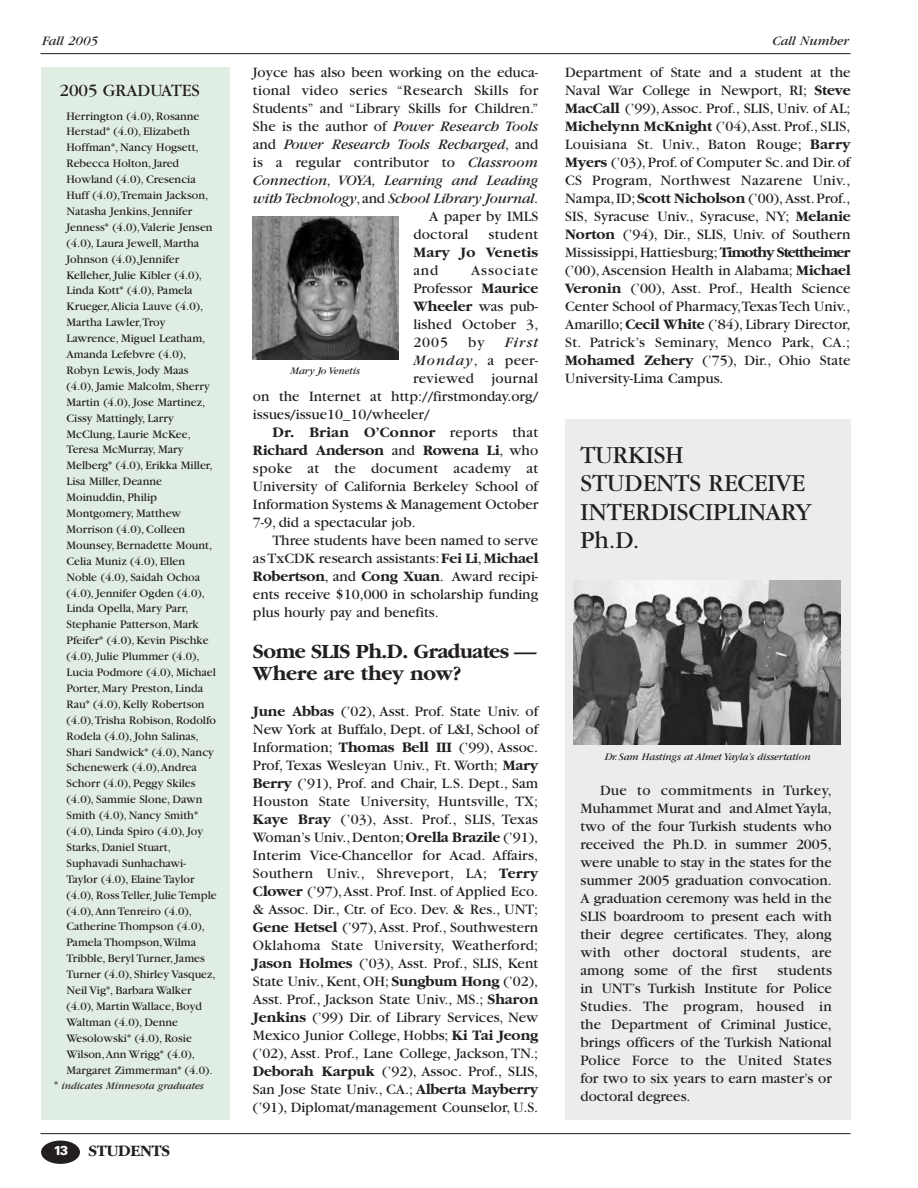
<style>
.page{position:relative;width:918px;height:1188px;background:#fff}
.page>*{position:absolute;margin:0;border:0;box-sizing:border-box;transform-origin:0 0}
.t1{font:25.5px/28.5px "Garamond";color:#231f20}
.t2{font:700 21px/22.5px "Garamond";letter-spacing:-.025em;color:#231f20}
.t3{font:18px "Garamond";color:#231f20}
.t4{font:700 16.5px "Garamond";letter-spacing:-.01em;color:#231f20}
.t5{font:15px/18px "Garamond";color:#231f20;text-align:justify}
.t6{font:italic 15px "Garamond";letter-spacing:-.01em;color:#231f20}
.t7{font:700 15px/18px "Garamond";letter-spacing:-.01em;color:#231f20;text-align:justify}
.t8{font:15px "Garamond";letter-spacing:.02em;color:#231f20}
.t9{font:700 15px "Garamond";letter-spacing:.01em;color:#231f20}
.t10{font:italic 13.5px "Garamond";color:#231f20}
.t11{font:13.5px "Univers Black DTC";color:#fff}
.t12{font:12px/15.9px "Garamond";color:#231f20}
.t13{font:italic 10.5px "Garamond";letter-spacing:-.01em;color:#231f20}
.s1{font-style:normal;font-size:12px}
.s2{font-style:normal}
.s3{font-style:italic}
.s4{font-weight:400}
.s5{font-weight:700}
</style>
<div class="page">
<hr style="left:40px;top:53px;width:810px;height:1px;background:#231f20">
<hr style="left:40px;top:1133px;width:810px;height:1px;background:#231f20">
<div style="left:41px;top:1141px;width:39px;height:23px;background:#231f20;border-radius:50%"></div>
<div style="left:41px;top:67px;width:189px;height:1053px;background:#e0ede2"></div>
<div style="left:565px;top:420px;width:285px;height:700px;background:#ececee"></div>
<img style="left:574px;top:581px;width:266px;height:163px">
<img style="left:252px;top:216px;width:146px;height:143px">
<p class="t10" style="left:42px;top:36px;width:58px">Fall 2005</p>
<p class="t3" style="left:59px;top:84px;width:142px">2005 GRADUATES</p>
<p class="t12" style="left:67px;top:109px;width:152px">Herrington (4.0), Rosanne<br>Herstad* (4.0), Elizabeth<br>Hoffman*, Nancy Hogsett,<br>Rebecca Holton, Jared<br>Howland (4.0), Cresencia<br>Huff (4.0),Tremain Jackson,<br>Natasha Jenkins, Jennifer<br>Jenness* (4.0),Valerie Jensen (4.0), Laura Jewell, Martha<br>Johnson (4.0),Jennifer<br>Kelleher, Julie Kibler (4.0),<br>Linda Kott* (4.0), Pamela<br>Krueger,Alicia Lauve (4.0),<br>Martha Lawler,Troy<br>Lawrence, Miguel Leatham,<br>Amanda Lefebvre (4.0),<br>Robyn Lewis, Jody Maas (4.0), Jamie Malcolm, Sherry<br>Martin (4.0), Jose Martinez,<br>Cissy Mattingly, Larry<br>McClung, Laurie McKee,<br>Teresa McMurray, Mary<br>Melberg* (4.0), Erikka Miller,<br>Lisa Miller, Deanne<br>Moinuddin, Philip<br>Montgomery, Matthew<br>Morrison (4.0), Colleen<br>Mounsey, Bernadette Mount,<br>Celia Muniz (4.0), Ellen<br>Noble (4.0), Saidah Ochoa (4.0), Jennifer Ogden (4.0),<br>Linda Opella, Mary Parr,<br>Stephanie Patterson, Mark<br>Pfeifer* (4.0), Kevin Pischke (4.0), Julie Plummer (4.0),<br>Lucia Podmore (4.0), Michael<br>Porter, Mary Preston, Linda<br>Rau* (4.0), Kelly Robertson (4.0),Trisha Robison, Rodolfo<br>Rodela (4.0), John Salinas,<br>Shari Sandwick* (4.0), Nancy<br>Schenewerk (4.0),Andrea<br>Schorr (4.0), Peggy Skiles (4.0), Sammie Slone, Dawn<br>Smith (4.0), Nancy Smith* (4.0), Linda Spiro (4.0), Joy<br>Starks, Daniel Stuart,<br>Suphavadi Sunhachawi-<br>Taylor (4.0), Elaine Taylor (4.0), Ross Teller, Julie Temple (4.0),Ann Tenreiro (4.0),<br>Catherine Thompson (4.0),<br>Pamela Thompson,Wilma<br>Tribble, Beryl Turner, James<br>Turner (4.0), Shirley Vasquez,<br>Neil Vig*, Barbara Walker (4.0), Martin Wallace, Boyd<br>Waltman (4.0), Denne<br>Wesolowski* (4.0), Rosie<br>Wilson,Ann Wrigg* (4.0),<br>Margaret Zimmerman* (4.0).</p>
<p class="t13" style="left:54px;top:1083px;width:151px"><span class="s1">*</span> indicates Minnesota graduates</p>
<p class="t11" style="left:53px;top:1146px;width:17px">13</p>
<p class="t4" style="left:89px;top:1141px;width:83px">STUDENTS</p>
<p class="t5" style="left:253px;top:65px;width:287px">Joyce has also been working on the educa-</p>
<p class="t8" style="left:253px;top:85px;width:287px">tional video series “Research Skills for</p>
<p class="t5" style="left:253px;top:101px;width:287px">Students” and “Library Skills for Children.”</p>
<p class="t6" style="left:253px;top:121px;width:287px"><span class="s2">She is the author of</span> Power Research Tools</p>
<p class="t6" style="left:253px;top:139px;width:287px"><span class="s2">and</span> Power Research Tools Recharged<span class="s2">, and</span></p>
<p class="t5" style="left:253px;top:155px;width:287px">is a regular contributor to <span class="s3">Classroom</span></p>
<p class="t6" style="left:253px;top:175px;width:287px">Connection<span class="s2">,</span> VOYA, Learning and Leading</p>
<p class="t6" style="left:253px;top:193px;width:287px">with Technology<span class="s2">,and</span> School Library Journal<span class="s2">.</span></p>
<p class="t5" style="left:429px;top:209px;width:110px">A paper by IMLS</p>
<p class="t8" style="left:413px;top:229px;width:56px">doctoral</p>
<p class="t7" style="left:413px;top:225px;width:126px;text-indent:75px"><span class="s4">student </span>Mary Jo Venetis <span class="s4">and</span></p>
<p class="t5" style="left:413px;top:263px;width:126px;text-indent:58px">Associate Professor <span class="s5">Maurice Wheeler</span> was pub&shy;lished October 3, 2005</p>
<p class="t5" style="left:468px;top:335px;width:18px">by</p>
<p class="t6" style="left:505px;top:337px;width:35px">First</p>
<p class="t5" style="left:413px;top:353px;width:126px"><span class="s3">Monday</span>, a peer-</p>
<p class="t8" style="left:413px;top:373px;width:127px">reviewed journal</p>
<p class="t5" style="left:253px;top:389px;width:287px">on the Internet at http://firstmonday.org/</p>
<p class="t5" style="left:253px;top:407px;width:178px">issues/issue10_10/wheeler/</p>
<p class="t9" style="left:272px;top:423px;width:267px">Dr. Brian O’Connor <span class="s4">reports that</span></p>
<p class="t7" style="left:253px;top:441px;width:287px">Richard Anderson <span class="s4">and</span> Rowena Li<span class="s4">, who</span></p>
<p class="t8" style="left:253px;top:463px;width:287px">spoke at the document academy at</p>
<p class="t5" style="left:253px;top:479px;width:287px">University of California Berkeley School of</p>
<p class="t5" style="left:253px;top:497px;width:287px">Information Systems &amp; Management October</p>
<p class="t5" style="left:253px;top:515px;width:164px">7-9, did a spectacular job.</p>
<p class="t5" style="left:272px;top:533px;width:267px">Three students have been named to serve</p>
<p class="t5" style="left:253px;top:551px;width:287px">asTxCDK research assistants:<span class="s5">Fei Li</span>,<span class="s5">Michael</span></p>
<p class="t7" style="left:253px;top:567px;width:287px">Robertson<span class="s4">, and</span> Cong Xuan<span class="s4">. Award recipi-</span></p>
<p class="t5" style="left:253px;top:587px;width:287px">ents receive $10,000 in scholarship funding</p>
<p class="t5" style="left:253px;top:605px;width:187px">plus hourly pay and benefits.</p>
<p class="t2" style="left:253px;top:639px;width:284px">Some SLIS Ph.D. Graduates —<br>Where are they now?</p>
<p class="t5" style="left:253px;top:704px;width:287px"><span class="s5">June Abbas</span> (’02), Asst. Prof. State Univ. of New York at Buffalo, Dept. of L&amp;I, School of Information; <span class="s5">Thomas Bell III</span> (’99), Assoc.<br>Prof, Texas Wesleyan Univ., Ft. Worth; <span class="s5">Mary Berry</span> (’91), Prof. and Chair, L.S. Dept., Sam Houston State University, Huntsville, TX; <span class="s5">Kaye Bray</span> (’03), Asst. Prof., SLIS, Texas Woman’s Univ.,Denton;<span class="s5">Orella Brazile</span> (’91), Interim Vice-Chancellor for Acad. Affairs, Southern Univ., Shreveport, LA; <span class="s5">Terry Clower</span> (’97),Asst. Prof. Inst. of Applied Eco. &amp; Assoc. Dir., Ctr. of Eco. Dev. &amp; Res., UNT; <span class="s5">Gene Hetsel</span> (’97), Asst. Prof., Southwestern Oklahoma State University, Weatherford; <span class="s5">Jason Holmes</span> (’03), Asst. Prof., SLIS, Kent State Univ., Kent, OH; <span class="s5">Sungbum Hong</span> (’02), Asst. Prof., Jackson State Univ., MS.; <span class="s5">Sharon Jenkins</span> (’99) Dir. of Library Services, New Mexico Junior College, Hobbs; <span class="s5">Ki Tai Jeong </span>(’02), Asst. Prof., Lane College, Jackson, TN.; <span class="s5">Deborah Karpuk</span> (’92), Assoc. Prof., SLIS, San Jose State Univ., CA.; <span class="s5">Alberta Mayberry </span>(’91), Diplomat/management Counselor, U.S.</p>
<p class="t13" style="left:291px;top:367px;width:71px">Mary Jo Venetis</p>
<p class="t10" style="left:773px;top:36px;width:78px">Call Number</p>
<p class="t5" style="left:565px;top:65px;width:287px">Department of State and a student at the Naval War College in Newport, RI; <span class="s5">Steve MacCall</span> (’99), Assoc. Prof., SLIS, Univ. of AL; <span class="s5">Michelynn McKnight</span> (’04),Asst. Prof., SLIS, Louisiana St. Univ., Baton Rouge; <span class="s5">Barry Myers</span> (’03), Prof. of Computer Sc. and Dir. of CS Program, Northwest Nazarene Univ., Nampa,ID;<span class="s5">Scott Nicholson</span> (’00),Asst.Prof., SIS, Syracuse Univ., Syracuse, NY; <span class="s5">Melanie Norton</span> (’94), Dir., SLIS, Univ. of Southern Mississippi,Hattiesburg;<span class="s5">Timothy Stettheimer </span>(’00),Ascension Health in Alabama; <span class="s5">Michael Veronin</span> (’00), Asst. Prof., Health Science Center School of Pharmacy,Texas Tech Univ., Amarillo;<span class="s5">Cecil White</span> (’84), Library Director, St. Patrick’s Seminary, Menco Park, CA.; <span class="s5">Mohamed Zehery</span> (’75), Dir., Ohio State University-Lima Campus.</p>
<p class="t1" style="left:580px;top:443px;width:233px">TURKISH<br>STUDENTS RECEIVE<br>INTERDISCIPLINARY<br>Ph.D.</p>
<p class="t13" style="left:605px;top:754px;width:208px">Dr. Sam Hastings at Almet Yayla’s dissertation</p>
<p class="t5" style="left:580px;top:782px;width:253px;text-indent:20px">Due to commitments in Turkey, Muhammet Murat and and Almet Yayla, two of the four Turkish students who received the Ph.D. in summer 2005, were unable to stay in the states for the summer 2005 graduation convocation.<br>A graduation ceremony was held in the SLIS boardroom to present each with their degree certificates. They, along with other doctoral students, are among some of the first</p>
<p class="t5" style="left:580px;top:962px;width:253px;text-indent:197px">students in UNT’s Turkish Institute for Police Studies. The program, housed in the Department of Criminal Justice, brings officers of the Turkish National Police Force to the United States for two to six years to earn master’s or doctoral degrees.</p>
</div>
